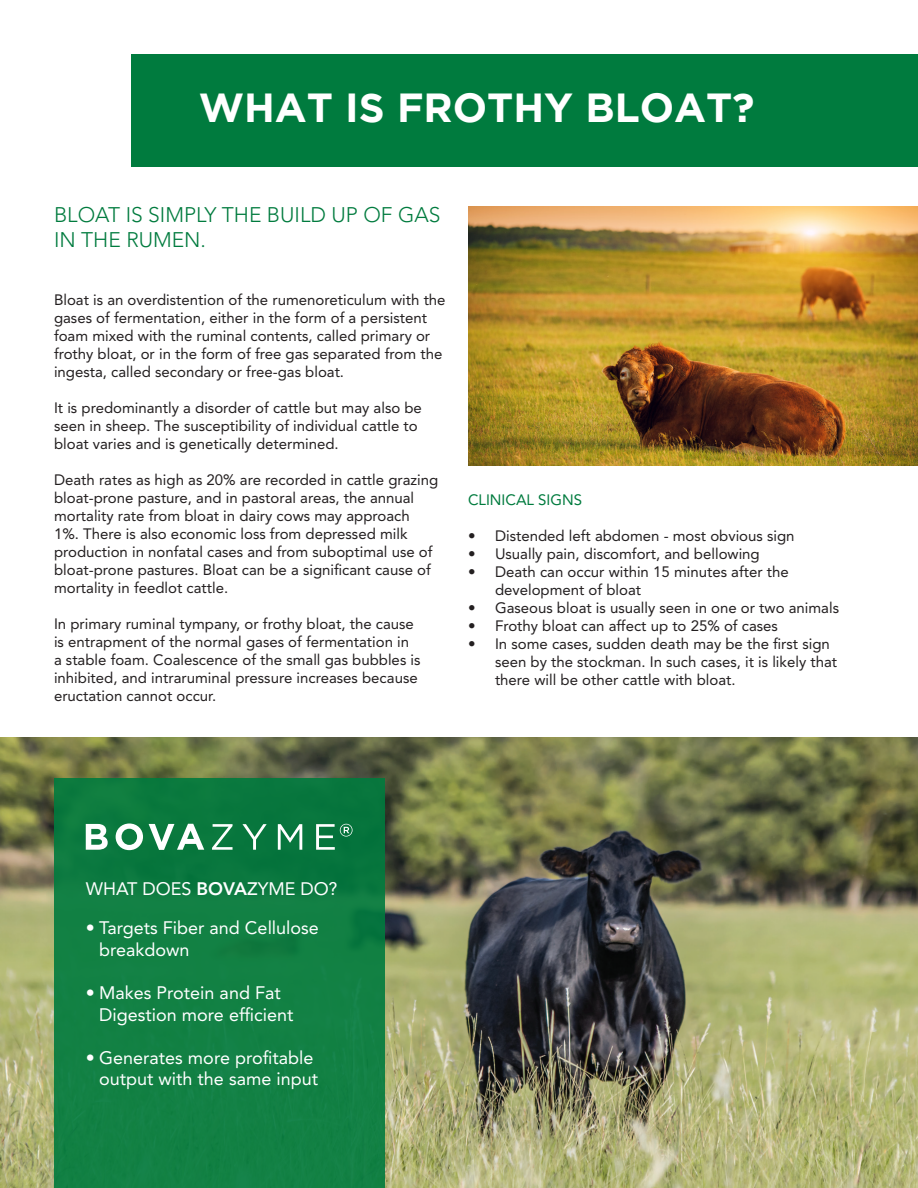
<style>
.page{position:relative;width:918px;height:1188px;background:#fff}
.page>*{position:absolute;margin:0;border:0;box-sizing:border-box;transform-origin:0 0}
.t1{font:700 40.5px "Gotham";color:#fff}
.t2{font:300 21px/25.2px "Avenir LT Std";color:#007b3e}
.t3{font:18px/21.6px "Avenir LT Std";color:#fff}
.t4{font:15px/18px "Avenir LT Std";color:#231f20}
.t5{font:15px "Avenir LT Std";color:#007b3e}
.s1{font-weight:800}
.s2{font-weight:500}
</style>
<div class="page">
<img style="left:468px;top:206px;width:450px;height:259px">
<img style="left:0;top:738px;width:918px;height:450px">
<div style="left:132px;top:54px;width:786px;height:113px;background:#007b3e"></div>
<div style="left:54px;top:778px;width:330px;height:410px;background:#128043"></div>
<svg style="left:86px;top:824px;width:22px;height:26px"></svg>
<svg style="left:116px;top:824px;width:27px;height:26px"></svg>
<svg style="left:149px;top:824px;width:55px;height:26px"></svg>
<svg style="left:212px;top:824px;width:21px;height:26px"></svg>
<svg style="left:242px;top:824px;width:25px;height:26px"></svg>
<svg style="left:278px;top:824px;width:24px;height:26px"></svg>
<svg style="left:316px;top:824px;width:37px;height:26px"></svg>
<p class="t1" style="left:199px;top:84px;width:557px">WHAT IS FROTHY BLOAT?</p>
<p class="t2" style="left:54px;top:202px;width:388px">BLOAT IS SIMPLY THE BUILD UP OF GAS<br>IN THE RUMEN.</p>
<p class="t4" style="left:54px;top:291px;width:393px">Bloat is an overdistention of the rumenoreticulum with the gases of fermentation, either in the form of a persistent foam mixed with the ruminal contents, called primary or frothy bloat, or in the form of free gas separated from the ingesta, called secondary or free-gas bloat.</p>
<p class="t4" style="left:54px;top:399px;width:369px">It is predominantly a disorder of cattle but may also be seen in sheep. The susceptibility of individual cattle to bloat varies and is genetically determined.</p>
<p class="t4" style="left:54px;top:471px;width:386px">Death rates as high as 20% are recorded in cattle grazing bloat-prone pasture, and in pastoral areas, the annual mortality rate from bloat in dairy cows may approach 1%. There is also economic loss from depressed milk production in nonfatal cases and from suboptimal use of bloat-prone pastures. Bloat can be a significant cause of mortality in feedlot cattle.</p>
<p class="t4" style="left:54px;top:615px;width:368px">In primary ruminal tympany, or frothy bloat, the cause is entrapment of the normal gases of fermentation in a stable foam. Coalescence of the small gas bubbles is inhibited, and intraruminal pressure increases because eructation cannot occur.</p>
<p class="t5" style="left:468px;top:491px;width:116px">CLINICAL SIGNS</p>
<p class="t4" style="left:468px;top:527px;width:328px">• Distended left abdomen - most obvious sign</p>
<p class="t4" style="left:468px;top:545px;width:293px">• Usually pain, discomfort, and bellowing</p>
<p class="t4" style="left:495px;top:563px;width:295px;text-indent:-27px">• Death can occur within 15 minutes after the development of bloat</p>
<p class="t4" style="left:468px;top:599px;width:373px">• Gaseous bloat is usually seen in one or two animals</p>
<p class="t4" style="left:468px;top:617px;width:312px">• Frothy bloat can affect up to 25% of cases</p>
<p class="t4" style="left:495px;top:635px;width:344px;text-indent:-27px">• In some cases, sudden death may be the first sign seen by the stockman. In such cases, it is likely that there will be other cattle with bloat.</p>
<p class="t3" style="left:86px;top:878px;width:253px">WHAT DOES <span class="s1">BOVA</span><span class="s2">Z</span>YME DO?</p>
<p class="t3" style="left:99px;top:917px;width:221px;text-indent:-13px">• Targets Fiber and Cellulose breakdown</p>
<p class="t3" style="left:99px;top:982px;width:196px;text-indent:-13px">• Makes Protein and Fat<br>Digestion more efficient</p>
<p class="t3" style="left:86px;top:1047px;width:234px;text-align:right">• Generates more profitable output with the same input</p>
</div>
